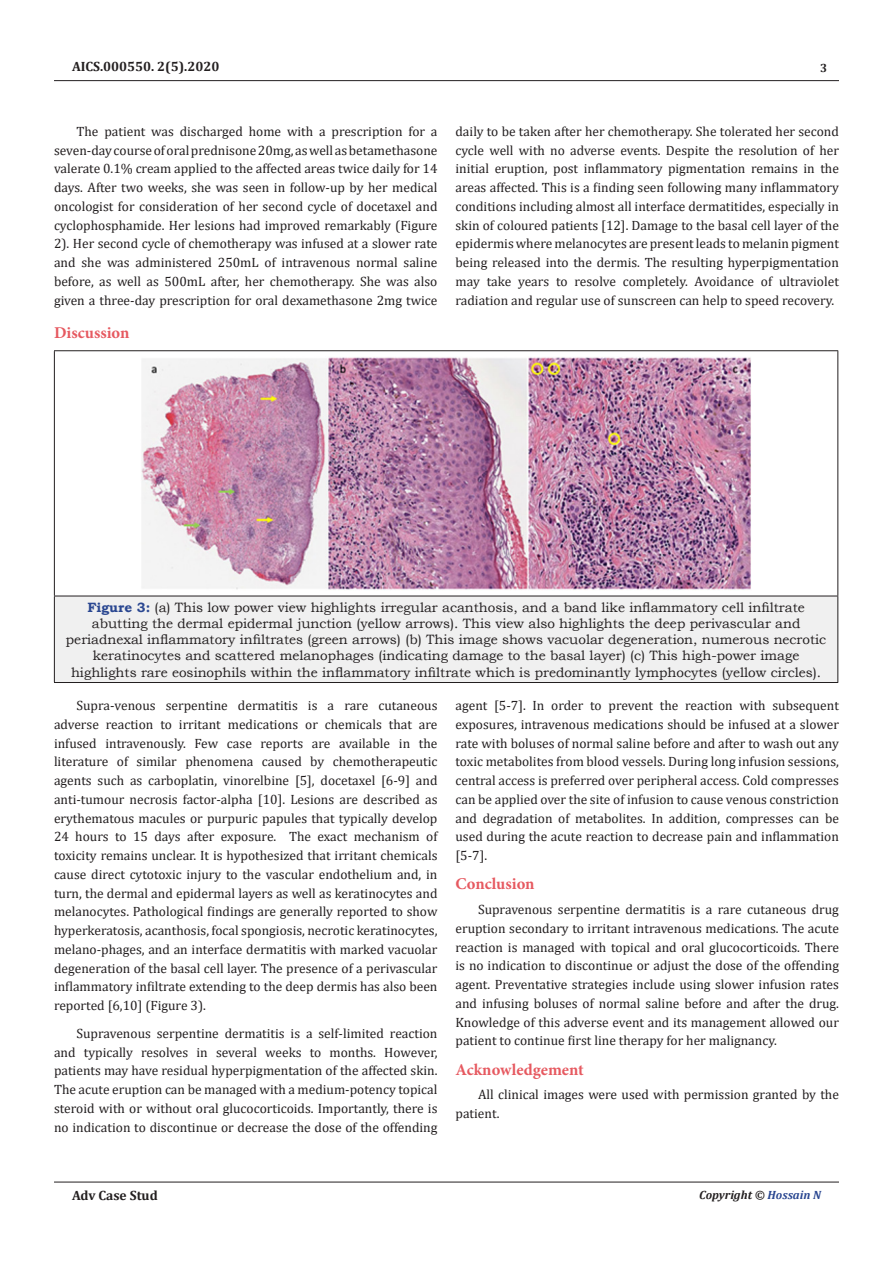
<style>
.page{position:relative;width:893px;height:1263px;background:#fff}
.page>*{position:absolute;margin:0;border:0;box-sizing:border-box;transform-origin:0 0}
.t1{font:700 16.5px "Minion Pro";color:#e65960}
.t2{font:13.5px/18.8px "Cambria";color:#231f20;text-align:justify}
.t3{font:13.5px/16.2px "Bookman Old Style";color:#231f20;text-align:center}
.t4{font:700 13.5px "Cambria";color:#231f20}
.t5{font:italic 700 12px "Cambria";color:#231f20}
.t6{font:700 12px "Cambria";color:#231f20}
.s1{font-weight:700;color:#2a4791}
.s2{color:#2a4791}
</style>
<div class="page">
<hr style="left:54px;top:80px;width:785px;height:1px;background:#231f20">
<hr style="left:54px;top:1182px;width:785px;height:1px;background:#231f20">
<div style="left:54px;top:596px;width:784px;height:86px;background:#f0f0f0"></div>
<hr style="left:54px;top:350px;width:784px;height:1px;background:#231f20">
<hr style="left:54px;top:351px;width:1px;height:245px;background:#231f20">
<hr style="left:837px;top:351px;width:1px;height:245px;background:#231f20">
<hr style="left:54px;top:596px;width:784px;height:1px;background:#231f20">
<hr style="left:54px;top:596px;width:1px;height:86px;background:#231f20">
<hr style="left:837px;top:596px;width:1px;height:86px;background:#231f20">
<hr style="left:54px;top:682px;width:784px;height:1px;background:#231f20">
<img style="left:141px;top:357px;width:610px;height:233px">
<p class="t4" style="left:72px;top:57px;width:149px">AICS.000550. 2(5).2020</p>
<p class="t6" style="left:820px;top:60px;width:9px">3</p>
<p class="t2" style="left:54px;top:122px;width:385px;text-indent:22px">The patient was discharged home with a prescription for a seven-day course of oral prednisone 20mg, as well as betamethasone valerate 0.1% cream applied to the affected areas twice daily for 14 days. After two weeks, she was seen in follow-up by her medical oncologist for consideration of her second cycle of docetaxel and cyclophosphamide. Her lesions had improved remarkably (Figure 2). Her second cycle of chemotherapy was infused at a slower rate and she was administered 250mL of intravenous normal saline before, as well as 500mL after, her chemotherapy. She was also given a three-day prescription for oral dexamethasone 2mg twice</p>
<p class="t2" style="left:455px;top:122px;width:385px">daily to be taken after her chemotherapy. She tolerated her second cycle well with no adverse events. Despite the resolution of her initial eruption, post inflammatory pigmentation remains in the areas affected. This is a finding seen following many inflammatory conditions including almost all interface dermatitides, especially in skin of coloured patients [12]. Damage to the basal cell layer of the epidermis where melanocytes are present leads to melanin pigment being released into the dermis. The resulting hyperpigmentation may take years to resolve completely. Avoidance of ultraviolet radiation and regular use of sunscreen can help to speed recovery.</p>
<p class="t1" style="left:54px;top:321px;width:77px">Discussion</p>
<p class="t3" style="left:66px;top:599px;width:762px"><span class="s1">Figure 3:</span> (a) This low power view highlights irregular acanthosis, and a band like inflammatory cell infiltrate abutting the dermal epidermal junction (yellow arrows). This view also highlights the deep perivascular and periadnexal inflammatory infiltrates (green arrows) (b) This image shows vacuolar degeneration, numerous necrotic keratinocytes and scattered melanophages (indicating damage to the basal layer) (c) This high-power image highlights rare eosinophils within the inflammatory infiltrate which is predominantly lymphocytes (yellow circles).</p>
<p class="t2" style="left:54px;top:696px;width:385px;text-indent:22px">Supra-venous serpentine dermatitis is a rare cutaneous adverse reaction to irritant medications or chemicals that are infused intravenously. Few case reports are available in the literature of similar phenomena caused by chemotherapeutic agents such as carboplatin, vinorelbine [5], docetaxel [6-9] and anti-tumour necrosis factor-alpha [10]. Lesions are described as erythematous macules or purpuric papules that typically develop 24 hours to 15 days after exposure. The exact mechanism of toxicity remains unclear. It is hypothesized that irritant chemicals cause direct cytotoxic injury to the vascular endothelium and, in turn, the dermal and epidermal layers as well as keratinocytes and melanocytes. Pathological findings are generally reported to show hyperkeratosis, acanthosis, focal spongiosis, necrotic keratinocytes, melano-phages, and an interface dermatitis with marked vacuolar degeneration of the basal cell layer. The presence of a perivascular inflammatory infiltrate extending to the deep dermis has also been reported [6,10] (Figure 3).</p>
<p class="t2" style="left:54px;top:1024px;width:385px;text-indent:22px">Supravenous serpentine dermatitis is a self-limited reaction and typically resolves in several weeks to months. However, patients may have residual hyperpigmentation of the affected skin.<br>The acute eruption can be managed with a medium-potency topical steroid with or without oral glucocorticoids. Importantly, there is no indication to discontinue or decrease the dose of the offending</p>
<p class="t2" style="left:455px;top:696px;width:385px">agent [5-7]. In order to prevent the reaction with subsequent exposures, intravenous medications should be infused at a slower rate with boluses of normal saline before and after to wash out any toxic metabolites from blood vessels. During long infusion sessions, central access is preferred over peripheral access. Cold compresses can be applied over the site of infusion to cause venous constriction and degradation of metabolites. In addition, compresses can be used during the acute reaction to decrease pain and inflammation [5-7].</p>
<p class="t1" style="left:455px;top:872px;width:81px">Conclusion</p>
<p class="t2" style="left:455px;top:900px;width:385px;text-indent:22px">Supravenous serpentine dermatitis is a rare cutaneous drug eruption secondary to irritant intravenous medications. The acute reaction is managed with topical and oral glucocorticoids. There is no indication to discontinue or adjust the dose of the offending agent. Preventative strategies include using slower infusion rates and infusing boluses of normal saline before and after the drug.<br>Knowledge of this adverse event and its management allowed our patient to continue first line therapy for her malignancy.</p>
<p class="t1" style="left:455px;top:1058px;width:130px">Acknowledgement</p>
<p class="t2" style="left:455px;top:1085px;width:385px;text-indent:22px">All clinical images were used with permission granted by the patient.</p>
<p class="t4" style="left:72px;top:1185px;width:87px">Adv Case Stud</p>
<p class="t5" style="left:699px;top:1186px;width:123px">Copyright © <span class="s2">Hossain N</span></p>
</div>
